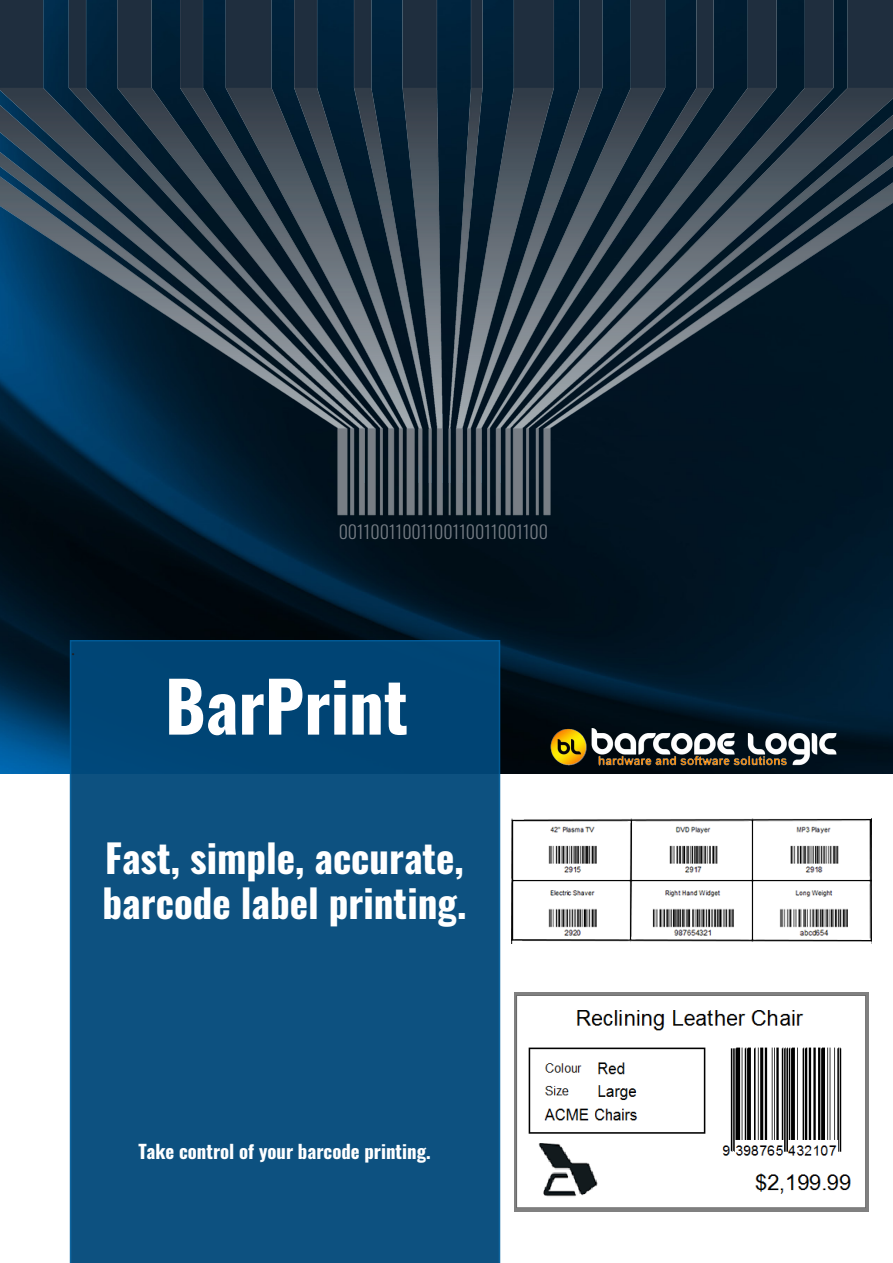
<style>
.page{position:relative;width:893px;height:1263px;background:#fff}
.page>*{position:absolute;margin:0;border:0;box-sizing:border-box;transform-origin:0 0}
.t1{font:700 69px "Oswald";color:#fff}
.t2{font:700 39px/45px "Oswald";color:#fff}
.t3{font:700 18.75px "Oswald";color:#fff}
.t4{font:300 18px "Oswald";color:#767d85}
.t5{font:18px "Minion Pro";color:#231f20}
</style>
<div class="page">
<img style="left:0;top:520px;width:893px;height:254px">
<img style="left:0;top:0;width:893px;height:520px">
<svg style="left:70px;top:640px;width:430px;height:623px;background:#0a4e7d"></svg>
<img style="left:514px;top:993px;width:355px;height:218px">
<img style="left:512px;top:818px;width:360px;height:126px">
<img style="left:549px;top:724px;width:290px;height:43px">
<p class="t4" style="left:339px;top:515px;width:211px">00110011001100110011001100</p>
<p class="t5" style="left:71px;top:637px;width:6px">.</p>
<p class="t1" style="left:165px;top:670px;width:245px">BarPrint</p>
<p class="t2" style="left:103px;top:838px;width:365px">Fast, simple, accurate, barcode label printing.</p>
<p class="t3" style="left:138px;top:1142px;width:294px">Take control of your barcode printing.</p>
</div>
